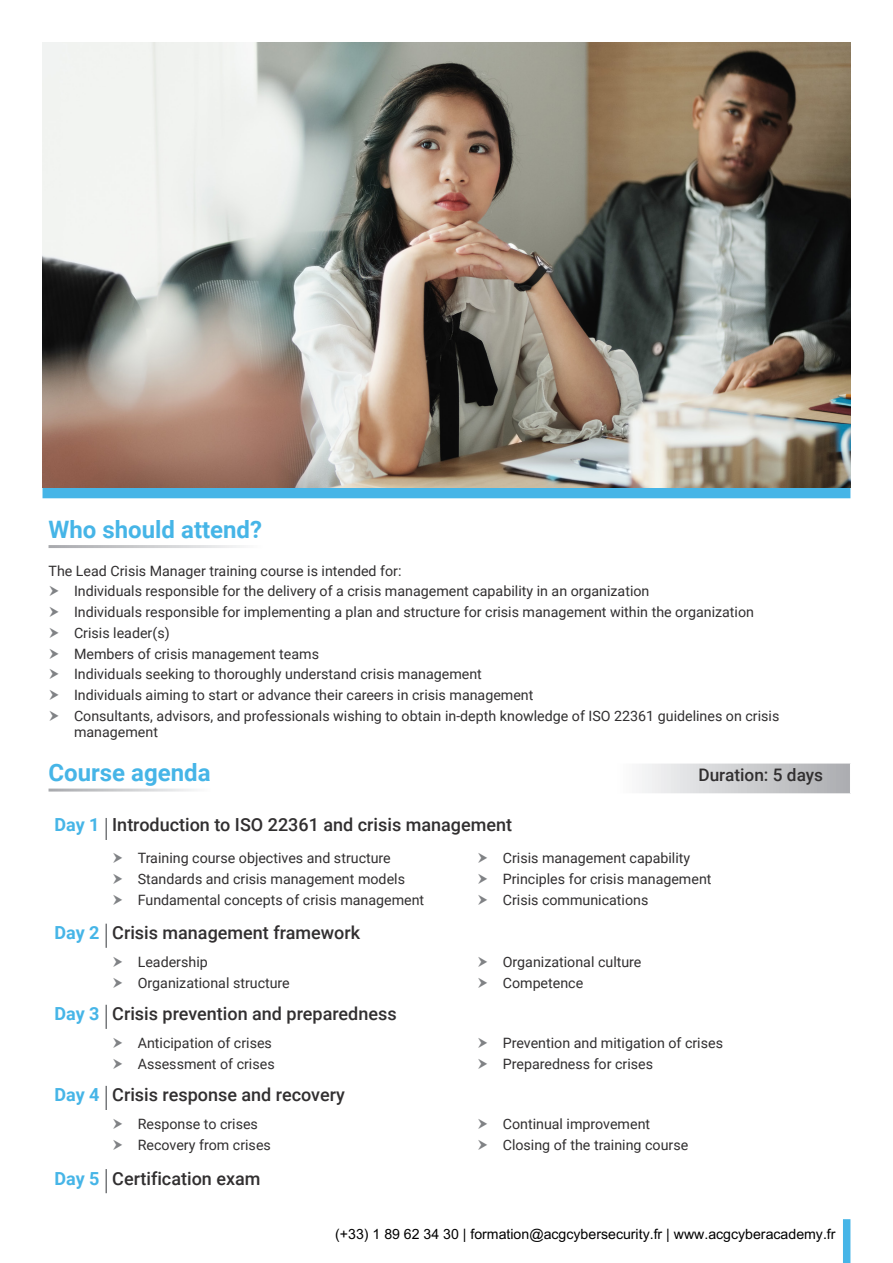
<style>
.page{position:relative;width:893px;height:1263px;background:#fff}
.page>*{position:absolute;margin:0;border:0;box-sizing:border-box;transform-origin:0 0}
.t1{font:700 24px "Roboto";color:#46b5e7}
.t2{font:500 18px "Roboto";color:#312f30}
.t3{font:700 18px "Roboto";letter-spacing:-.005em;color:#46b5e7}
.t4{font:500 17.25px "Roboto";color:#312f30}
.Bullet_Points{font:14.25px/16.5px "Roboto";color:#312f30}
.t5{font:14.1px "Arial";color:#000}
.t6{font:13.95px "Arial";color:#000}
</style>
<div class="page">
<div style="left:843px;top:1219px;width:7px;height:44px;background:#46b5e7"></div>
<div style="left:43px;top:488px;width:807px;height:10px;background:#46b5e7"></div>
<svg style="left:642px;top:764px;width:208px;height:29px;background:#cecfd1"></svg>
<hr style="left:105px;top:818px;width:2px;height:22px;background:#76787b">
<hr style="left:105px;top:924px;width:2px;height:24px;background:#76787b">
<hr style="left:105px;top:1005px;width:2px;height:24px;background:#76787b">
<hr style="left:105px;top:1086px;width:2px;height:24px;background:#76787b">
<hr style="left:105px;top:1169px;width:2px;height:24px;background:#76787b">
<img style="left:43px;top:43px;width:807px;height:445px">
<p class="t1" style="left:49px;top:512px;width:215px">Who should attend?</p>
<p class="Bullet_Points" style="left:49px;top:562px;width:354px">The Lead Crisis Manager training course is intended for:</p>
<p class="Bullet_Points" style="left:74px;top:582px;width:577px">Individuals responsible for the delivery of a crisis management capability in an organization</p>
<p class="Bullet_Points" style="left:74px;top:603px;width:681px">Individuals responsible for implementing a plan and structure for crisis management within the organization</p>
<p class="Bullet_Points" style="left:74px;top:624px;width:97px">Crisis leader(s)</p>
<p class="Bullet_Points" style="left:74px;top:645px;width:247px">Members of crisis management teams</p>
<p class="Bullet_Points" style="left:74px;top:665px;width:409px">Individuals seeking to thoroughly understand crisis management</p>
<p class="Bullet_Points" style="left:74px;top:686px;width:461px">Individuals aiming to start or advance their careers in crisis management</p>
<p class="Bullet_Points" style="left:74px;top:707px;width:707px">Consultants, advisors, and professionals wishing to obtain in-depth knowledge of ISO 22361 guidelines on crisis management</p>
<p class="t1" style="left:49px;top:756px;width:164px">Course agenda</p>
<p class="t4" style="left:698px;top:763px;width:126px">Duration: 5 days</p>
<p class="t3" style="left:55px;top:812px;width:47px">Day 1</p>
<p class="t2" style="left:112px;top:812px;width:401px">Introduction to ISO 22361 and crisis management</p>
<p class="Bullet_Points" style="left:138px;top:849px;width:255px">Training course objectives and structure</p>
<p class="Bullet_Points" style="left:138px;top:870px;width:269px">Standards and crisis management models</p>
<p class="Bullet_Points" style="left:138px;top:891px;width:288px">Fundamental concepts of crisis management</p>
<p class="Bullet_Points" style="left:503px;top:849px;width:189px">Crisis management capability</p>
<p class="Bullet_Points" style="left:503px;top:870px;width:210px">Principles for crisis management</p>
<p class="Bullet_Points" style="left:503px;top:891px;width:147px">Crisis communications</p>
<p class="t3" style="left:55px;top:920px;width:47px">Day 2</p>
<p class="t2" style="left:112px;top:920px;width:250px">Crisis management framework</p>
<p class="Bullet_Points" style="left:138px;top:953px;width:72px">Leadership</p>
<p class="Bullet_Points" style="left:138px;top:974px;width:154px">Organizational structure</p>
<p class="t3" style="left:55px;top:1001px;width:47px">Day 3</p>
<p class="t2" style="left:112px;top:1001px;width:286px">Crisis prevention and preparedness</p>
<p class="Bullet_Points" style="left:138px;top:1034px;width:136px">Anticipation of crises</p>
<p class="Bullet_Points" style="left:138px;top:1055px;width:138px">Assessment of crises</p>
<p class="t3" style="left:55px;top:1082px;width:47px">Day 4</p>
<p class="t2" style="left:112px;top:1082px;width:234px">Crisis response and recovery</p>
<p class="Bullet_Points" style="left:138px;top:1115px;width:122px">Response to crises</p>
<p class="Bullet_Points" style="left:138px;top:1136px;width:135px">Recovery from crises</p>
<p class="t3" style="left:55px;top:1166px;width:47px">Day 5</p>
<p class="t2" style="left:112px;top:1166px;width:150px">Certification exam</p>
<p class="Bullet_Points" style="left:503px;top:953px;width:140px">Organizational culture</p>
<p class="Bullet_Points" style="left:503px;top:974px;width:82px">Competence</p>
<p class="Bullet_Points" style="left:503px;top:1034px;width:222px">Prevention and mitigation of crises</p>
<p class="Bullet_Points" style="left:503px;top:1055px;width:152px">Preparedness for crises</p>
<p class="Bullet_Points" style="left:503px;top:1115px;width:149px">Continual improvement</p>
<p class="Bullet_Points" style="left:503px;top:1136px;width:187px">Closing of the training course</p>
<p class="Bullet_Points" style="left:372px;top:1218px;width:454px">(+33) 1 89 62 34 30 | formation@acgcybersecurity.fr | acgcyberademy.fr</p>
<p class="t5" style="left:335px;top:1226px;width:502px">(+33) 1 89 62 34 30 | formation@acgcybersecurity.fr | www.acgcyberacademy.fr</p>
<p class="t6" style="left:333px;top:1226px;width:504px">(+33) 1 89 62 34 30 | formation@acgcyberacademy.fr | www.acgcyberacademy.fr</p>
</div>
